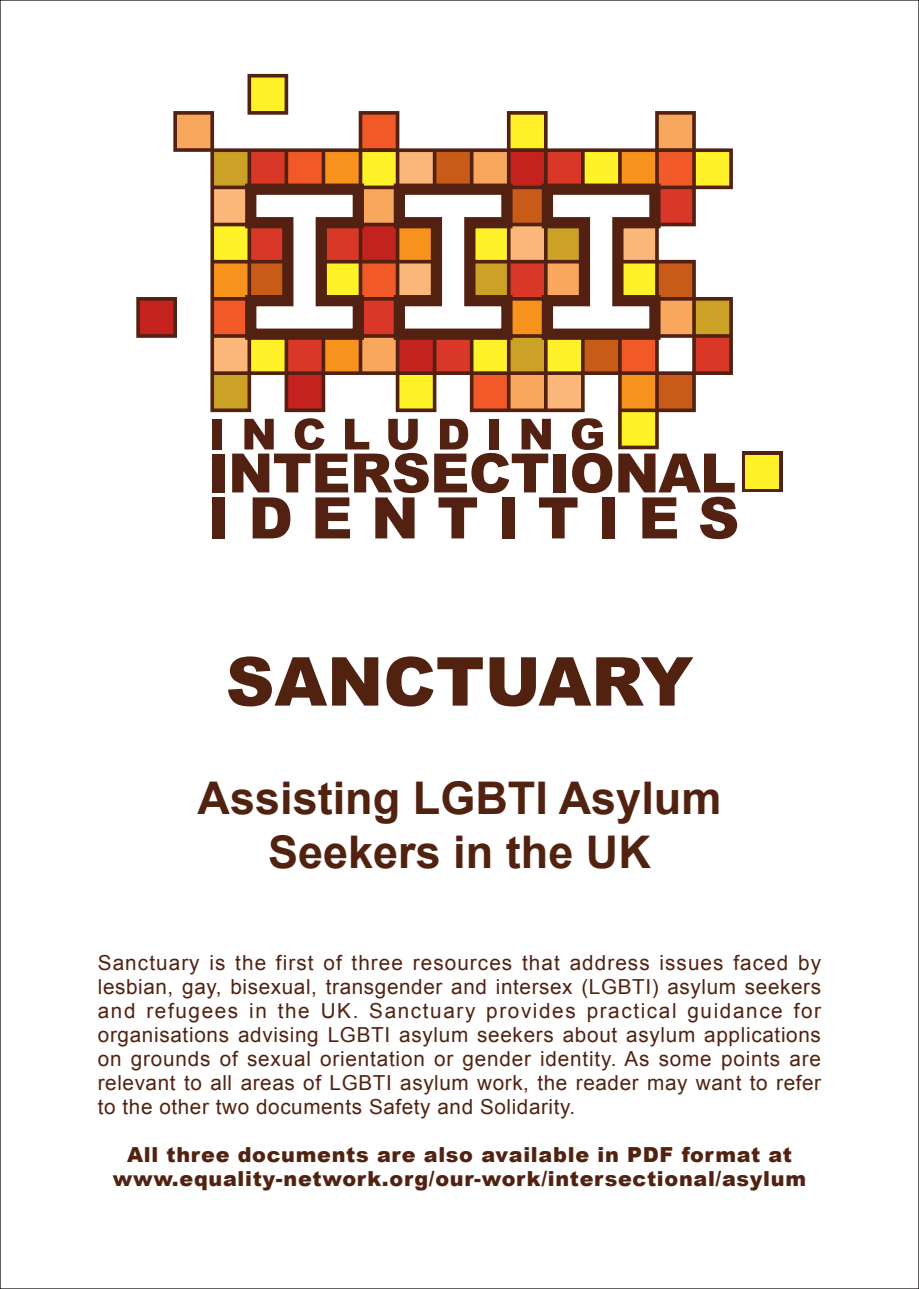
<style>
.page{position:relative;width:919px;height:1289px;background:#fff}
.page>*{position:absolute;margin:0;border:0;box-sizing:border-box;transform-origin:0 0}
.t1{font:900 67.5px "Arial";color:#522211}
.t2{font:700 45px/54px "Arial";color:#522211;text-align:center}
.t3{font:20.7px/24px "Arial";letter-spacing:.03em;color:#522211;text-align:justify}
.t4{font:900 20.7px/24px "Arial";letter-spacing:.035em;color:#522211;text-align:center}
</style>
<div class="page">
<div style="left:212px;top:453px;width:12px;height:39px;background:#522111"></div>
<div style="left:212px;top:497px;width:13px;height:41px;background:#522111"></div>
<svg style="left:232px;top:449px;width:380px;height:89px"></svg>
<div style="left:602px;top:497px;width:13px;height:41px;background:#522111"></div>
<svg style="left:618px;top:453px;width:119px;height:86px"></svg>
<div style="left:742px;top:451px;width:40px;height:41px;background:#522111"></div>
<div style="left:745px;top:455px;width:34px;height:33px;background:#fff229"></div>
<svg style="left:136px;top:74px;width:596px;height:375px"></svg>
<svg style="left:388px;top:178px;width:130px;height:167px"></svg>
<svg style="left:536px;top:178px;width:130px;height:167px"></svg>
<svg style="left:239px;top:178px;width:130px;height:167px"></svg>
<h1 class="t1" style="left:226px;top:631px;width:469px">SANCTUARY</h1>
<h2 class="t2" style="left:198px;top:771px;width:525px">Assisting LGBTI Asylum<br>Seekers in the UK</h2>
<p class="t3" style="left:98px;top:950px;width:724px">Sanctuary is the first of three resources that address issues faced by lesbian, gay, bisexual, transgender and intersex (LGBTI) asylum seekers and refugees in the UK. Sanctuary provides practical guidance for organisations advising LGBTI asylum seekers about asylum applications on grounds of sexual orientation or gender identity. As some points are relevant to all areas of LGBTI asylum work, the reader may want to refer to the other two documents Safety and Solidarity.</p>
<p class="t4" style="left:113px;top:1141px;width:694px">All three documents are also available in PDF format at www.equality-network.org/our-work/intersectional/asylum</p>
</div>
